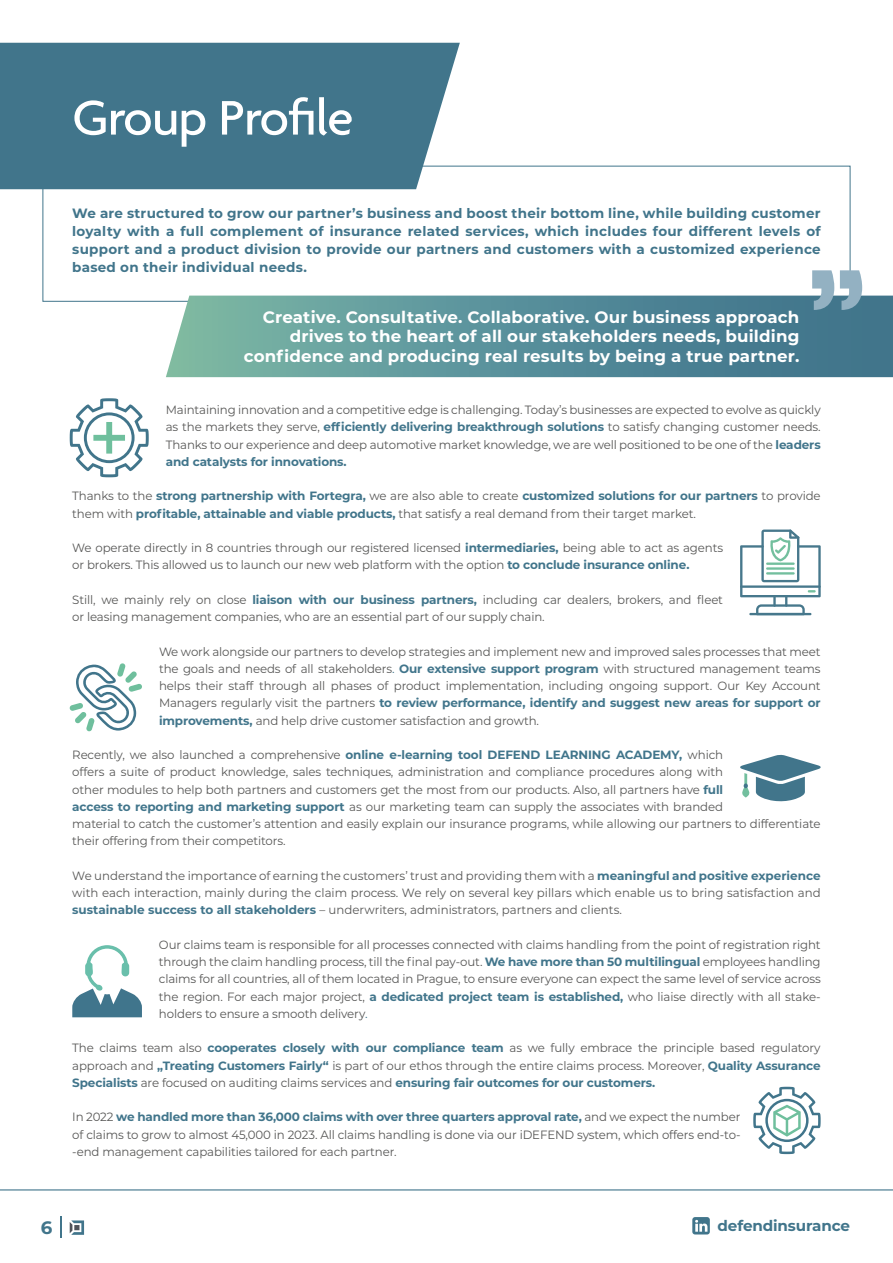
<style>
.page{position:relative;width:893px;height:1263px;background:#fff}
.page>*{position:absolute;margin:0;border:0;box-sizing:border-box;transform-origin:0 0}
.t1{font:500 52.5px "Agenda";letter-spacing:-.01em;color:#fff}
.t2{font:700 18px "Montserrat";color:#41758b}
.t3{font:700 16.5px/19.5px "Montserrat";letter-spacing:.01em;color:#fff;text-align:right}
.t4{font:700 15px "Montserrat";letter-spacing:-.01em;color:#41758b}
.t5{font:700 13.5px/18px "Montserrat";letter-spacing:.02em;color:#41758b;text-align:justify}
.t6{font:12px/17.2px "Montserrat";letter-spacing:-.01em;color:#575756;text-align:justify}
.t7{font:700 12px/17.2px "Montserrat";letter-spacing:-.01em;color:#41758b}
.s1{font-weight:700;color:#41758b}
.s2{font-weight:400;color:#575756}
.s3{color:#41758b}
</style>
<div class="page">
<svg style="left:70px;top:1220px;width:14px;height:15px"></svg>
<hr style="left:60px;top:1216px;width:2px;height:21px;background:#41758b">
<svg style="left:692px;top:1217px;width:18px;height:17px"></svg>
<hr style="left:0;top:1189px;width:893px;height:1px;background:#41758b">
<div style="left:0;top:43px;width:460px;height:146px;background:#41758b"></div>
<div style="left:43px;top:166px;width:807px;height:136px;border:1px solid #41758b"></div>
<svg style="left:166px;top:296px;width:727px;height:81px;background:#5c929a"></svg>
<svg style="left:812px;top:270px;width:50px;height:40px;background:#96b3c2"></svg>
<svg style="left:69px;top:663px;width:73px;height:69px"></svg>
<svg style="left:753px;top:1087px;width:68px;height:67px"></svg>
<svg style="left:740px;top:529px;width:81px;height:86px"></svg>
<hr style="left:749px;top:613px;width:62px;height:2px;background:#47788c">
<svg style="left:740px;top:754px;width:81px;height:48px"></svg>
<svg style="left:72px;top:945px;width:70px;height:72px"></svg>
<svg style="left:70px;top:398px;width:79px;height:79px"></svg>
<h1 class="t1" style="left:72px;top:85px;width:283px">Group Profile</h1>
<p class="t5" style="left:72px;top:203px;width:750px">We are structured to grow our partner’s business and boost their bottom line, while building customer loyalty with a full complement of insurance related services, which includes four different levels of support and a product division to provide our partners and customers with a customized experience based on their individual needs.</p>
<h3 class="t3" style="left:244px;top:306px;width:557px">Creative. Consultative. Collaborative. Our business approach drives to the heart of all our stakeholders needs, building confidence and producing real results by being a true partner.</h3>
<p class="t6" style="left:166px;top:401px;width:656px">Maintaining innovation and a competitive edge is challenging. Today’s businesses are expected to evolve as quickly as the markets they serve, <span class="s1">efficiently delivering breakthrough solutions</span> to satisfy changing customer needs.<br>Thanks to our experience and deep automotive market knowledge, we are well positioned to be one of the <span class="s1">leaders and catalysts for innovations.</span></p>
<p class="t7" style="left:72px;top:487px;width:750px"><span class="s2">Thanks to the</span> strong partnership with Fortegra, <span class="s2">we are also able to create</span> customized solutions for our partners <span class="s2">to provide them with</span> profitable, attainable and viable products, <span class="s2">that satisfy a real demand from their target market.</span></p>
<p class="t6" style="left:72px;top:539px;width:652px">We operate directly in 8 countries through our registered licensed <span class="s1">intermediaries,</span> being able to act as agents or brokers. This allowed us to launch our new web platform with the option <span class="s1">to conclude insurance online.</span></p>
<p class="t6" style="left:72px;top:591px;width:652px">Still, we mainly rely on close <span class="s1">liaison with our business partners,</span> including car dealers, brokers, and fleet or leasing management companies, who are an essential part of our supply chain.</p>
<p class="t6" style="left:159px;top:642px;width:663px">We work alongside our partners to develop strategies and implement new and improved sales processes that meet the goals and needs of all stakeholders<span class="s3">.</span> <span class="s1">Our extensive support program</span> with structured management teams helps their staff through all phases of product implementation, including ongoing support. Our Key Account Managers regularly visit the partners <span class="s1">to review performance, identify and suggest new areas for support or improvements,</span> and help drive customer satisfaction and growth.</p>
<p class="t6" style="left:72px;top:746px;width:750px;text-align:left">Recently, we also launched a comprehensive <span class="s1">online e-learning tool DEFEND LEARNING ACADEMY,</span> which<br>offers a suite of product knowledge, sales techniques, administration and compliance procedures along with<br>other modules to help both partners and customers get the most from our products. Also, all partners have <span class="s1">full<br>access to reporting and marketing support</span> as our marketing team can supply the associates with branded<br>material to catch the customer’s attention and easily explain our insurance programs, while allowing our partners to differentiate their offering from their competitors.</p>
<p class="t6" style="left:72px;top:867px;width:750px">We understand the importance of earning the customers’ trust and providing them with a <span class="s1">meaningful and positive experience </span>with each interaction, mainly during the claim process. We rely on several key pillars which enable us to bring satisfaction and <span class="s1">sustainable success to all stakeholders</span> – underwriters, administrators, partners and clients.</p>
<p class="t6" style="left:159px;top:936px;width:663px">Our claims team is responsible for all processes connected with claims handling from the point of registration right through the claim handling process, till the final pay-out. <span class="s1">We have more than 50 multilingual</span> employees handling claims for all countries, all of them located in Prague, to ensure everyone can expect the same level of service across the region. For each major project, <span class="s1">a dedicated project team is established,</span> who liaise directly with all stake&shy;holders to ensure a smooth delivery<span class="s3">.</span></p>
<p class="t6" style="left:72px;top:1039px;width:750px">The claims team also <span class="s1">cooperates closely with our compliance team</span> as we fully embrace the principle based regulatory approach and <span class="s1">„Treating Customers Fairly“</span> is part of our ethos through the entire claims process. Moreover, <span class="s1">Quality Assurance Specialists</span> are focused on auditing claims services and <span class="s1">ensuring fair outcomes for our customers.</span></p>
<p class="t6" style="left:72px;top:1108px;width:670px">In 2022 <span class="s1">we handled more than 36,000 claims with over three quarters approval rate,</span> and we expect the number of claims to grow to almost 45,000 in 2023. All claims handling is done via our iDEFEND system, which offers end-to--end management capabilities tailored for each partner.</p>
<h2 class="t2" style="left:41px;top:1215px;width:13px">6</h2>
<p class="t4" style="left:718px;top:1215px;width:134px">defendinsurance</p>
</div>
